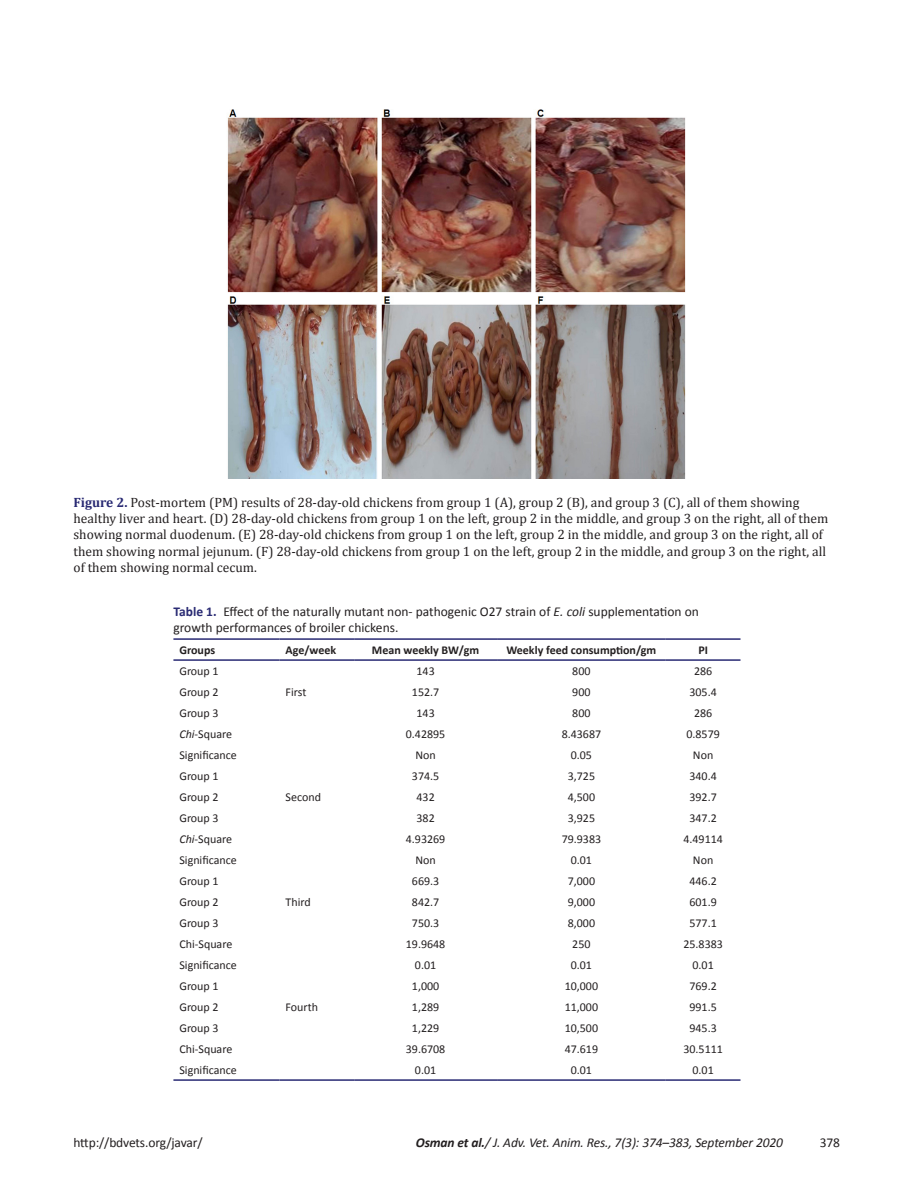
<style>
.page{position:relative;width:918px;height:1188px;background:#fff}
.page>*{position:absolute;margin:0;border:0;box-sizing:border-box;transform-origin:0 0}
.t1{font:13.5px/16.2px "Cambria";color:#231f20}
.Table_Caption{font:13.5px/16.2px "Calibri";color:#231f20}
.t2{font:italic 13.5px "Calibri";letter-spacing:-.01em;color:#231f20}
.Table_text{font:12px "Calibri";color:#231f20}
.Table_text-2{font:700 12px "Calibri";color:#231f20}
.s1{font-weight:700;color:#292a73}
.s2{font-style:italic}
.s3{font-weight:700}
</style>
<div class="page">
<img style="left:227px;top:110px;width:459px;height:369px">
<hr style="left:173px;top:638px;width:107px;height:2px;background:#292a73">
<hr style="left:280px;top:638px;width:74px;height:2px;background:#292a73">
<hr style="left:354px;top:638px;width:143px;height:2px;background:#292a73">
<hr style="left:497px;top:638px;width:169px;height:2px;background:#292a73">
<hr style="left:666px;top:638px;width:75px;height:2px;background:#292a73">
<hr style="left:173px;top:659px;width:107px;height:2px;background:#292a73">
<hr style="left:280px;top:659px;width:74px;height:2px;background:#292a73">
<hr style="left:354px;top:659px;width:143px;height:2px;background:#292a73">
<hr style="left:497px;top:659px;width:169px;height:2px;background:#292a73">
<hr style="left:666px;top:659px;width:75px;height:2px;background:#292a73">
<hr style="left:173px;top:1079px;width:107px;height:2px;background:#292a73">
<hr style="left:280px;top:1079px;width:74px;height:2px;background:#292a73">
<hr style="left:354px;top:1079px;width:143px;height:2px;background:#292a73">
<hr style="left:497px;top:1079px;width:169px;height:2px;background:#292a73">
<hr style="left:666px;top:1079px;width:75px;height:2px;background:#292a73">
<p class="t1" style="left:74px;top:494px;width:756px"><span class="s1">Figure 2.</span> Post-mortem (PM) results of 28-day-old chickens from group 1 (A), group 2 (B), and group 3 (C), all of them showing healthy liver and heart. (D) 28-day-old chickens from group 1 on the left, group 2 in the middle, and group 3 on the right, all of them showing normal duodenum. (E) 28-day-old chickens from group 1 on the left, group 2 in the middle, and group 3 on the right, all of them showing normal jejunum. (F) 28-day-old chickens from group 1 on the left, group 2 in the middle, and group 3 on the right, all of them showing normal cecum.</p>
<p class="Table_Caption" style="left:173px;top:603px;width:527px"><span class="s1">Table 1.</span> Effect of the naturally mutant non- pathogenic O27 strain of <span class="s2">E. coli</span> supplementation on growth performances of broiler chickens.</p>
<p class="Table_text-2" style="left:179px;top:643px;width:37px">Groups</p>
<p class="Table_text-2" style="left:286px;top:643px;width:52px">Age/week</p>
<p class="Table_text-2" style="left:372px;top:643px;width:109px">Mean weekly BW/gm</p>
<p class="Table_text-2" style="left:506px;top:643px;width:151px">Weekly feed consumption/gm</p>
<p class="Table_text-2" style="left:698px;top:643px;width:11px">PI</p>
<p class="Table_text" style="left:179px;top:664px;width:41px">Group 1</p>
<p class="Table_text" style="left:286px;top:685px;width:22px">First</p>
<p class="Table_text" style="left:417px;top:664px;width:20px">143</p>
<p class="Table_text" style="left:572px;top:664px;width:20px">800</p>
<p class="Table_text" style="left:694px;top:664px;width:20px">286</p>
<p class="Table_text" style="left:179px;top:685px;width:41px">Group 2</p>
<p class="Table_text" style="left:412px;top:685px;width:29px">152.7</p>
<p class="Table_text" style="left:572px;top:685px;width:20px">900</p>
<p class="Table_text" style="left:689px;top:685px;width:29px">305.4</p>
<p class="Table_text" style="left:179px;top:706px;width:41px">Group 3</p>
<p class="Table_text" style="left:417px;top:706px;width:20px">143</p>
<p class="Table_text" style="left:572px;top:706px;width:20px">800</p>
<p class="Table_text" style="left:694px;top:706px;width:20px">286</p>
<p class="Table_text" style="left:179px;top:727px;width:54px"><span class="s2">Chi</span>-Square</p>
<p class="Table_text" style="left:406px;top:727px;width:41px">0.42895</p>
<p class="Table_text" style="left:562px;top:727px;width:41px">8.43687</p>
<p class="Table_text" style="left:686px;top:727px;width:35px">0.8579</p>
<p class="Table_text" style="left:179px;top:748px;width:59px">Significance</p>
<p class="Table_text" style="left:415px;top:748px;width:22px">Non</p>
<p class="Table_text" style="left:571px;top:748px;width:23px">0.05</p>
<p class="Table_text" style="left:693px;top:748px;width:22px">Non</p>
<p class="Table_text" style="left:179px;top:769px;width:41px">Group 1</p>
<p class="Table_text" style="left:286px;top:790px;width:37px">Second</p>
<p class="Table_text" style="left:412px;top:769px;width:29px">374.5</p>
<p class="Table_text" style="left:568px;top:769px;width:29px">3,725</p>
<p class="Table_text" style="left:689px;top:769px;width:29px">340.4</p>
<p class="Table_text" style="left:179px;top:790px;width:41px">Group 2</p>
<p class="Table_text" style="left:417px;top:790px;width:20px">432</p>
<p class="Table_text" style="left:568px;top:790px;width:29px">4,500</p>
<p class="Table_text" style="left:689px;top:790px;width:29px">392.7</p>
<p class="Table_text" style="left:179px;top:811px;width:41px">Group 3</p>
<p class="Table_text" style="left:417px;top:811px;width:20px">382</p>
<p class="Table_text" style="left:568px;top:811px;width:29px">3,925</p>
<p class="Table_text" style="left:689px;top:811px;width:29px">347.2</p>
<p class="Table_text" style="left:179px;top:832px;width:54px"><span class="s2">Chi</span>-Square</p>
<p class="Table_text" style="left:406px;top:832px;width:41px">4.93269</p>
<p class="Table_text" style="left:562px;top:832px;width:41px">79.9383</p>
<p class="Table_text" style="left:683px;top:832px;width:41px">4.49114</p>
<p class="Table_text" style="left:179px;top:853px;width:59px">Significance</p>
<p class="Table_text" style="left:415px;top:853px;width:22px">Non</p>
<p class="Table_text" style="left:571px;top:853px;width:23px">0.01</p>
<p class="Table_text" style="left:693px;top:853px;width:22px">Non</p>
<p class="Table_text" style="left:179px;top:874px;width:41px">Group 1</p>
<p class="Table_text" style="left:286px;top:895px;width:27px">Third</p>
<p class="Table_text" style="left:412px;top:874px;width:29px">669.3</p>
<p class="Table_text" style="left:568px;top:874px;width:29px">7,000</p>
<p class="Table_text" style="left:689px;top:874px;width:29px">446.2</p>
<p class="Table_text" style="left:179px;top:895px;width:41px">Group 2</p>
<p class="Table_text" style="left:412px;top:895px;width:29px">842.7</p>
<p class="Table_text" style="left:568px;top:895px;width:29px">9,000</p>
<p class="Table_text" style="left:689px;top:895px;width:29px">601.9</p>
<p class="Table_text" style="left:179px;top:916px;width:41px">Group 3</p>
<p class="Table_text" style="left:412px;top:916px;width:29px">750.3</p>
<p class="Table_text" style="left:568px;top:916px;width:29px">8,000</p>
<p class="Table_text" style="left:689px;top:916px;width:29px">577.1</p>
<p class="Table_text" style="left:179px;top:937px;width:55px">Chi-Square</p>
<p class="Table_text" style="left:406px;top:937px;width:41px">19.9648</p>
<p class="Table_text" style="left:572px;top:937px;width:20px">250</p>
<p class="Table_text" style="left:683px;top:937px;width:41px">25.8383</p>
<p class="Table_text" style="left:179px;top:958px;width:59px">Significance</p>
<p class="Table_text" style="left:415px;top:958px;width:23px">0.01</p>
<p class="Table_text" style="left:571px;top:958px;width:23px">0.01</p>
<p class="Table_text" style="left:693px;top:958px;width:23px">0.01</p>
<p class="Table_text" style="left:179px;top:979px;width:41px">Group 1</p>
<p class="Table_text" style="left:286px;top:1000px;width:34px">Fourth</p>
<p class="Table_text" style="left:412px;top:979px;width:29px">1,000</p>
<p class="Table_text" style="left:565px;top:979px;width:35px">10,000</p>
<p class="Table_text" style="left:689px;top:979px;width:29px">769.2</p>
<p class="Table_text" style="left:179px;top:1000px;width:41px">Group 2</p>
<p class="Table_text" style="left:412px;top:1000px;width:29px">1,289</p>
<p class="Table_text" style="left:565px;top:1000px;width:35px">11,000</p>
<p class="Table_text" style="left:689px;top:1000px;width:29px">991.5</p>
<p class="Table_text" style="left:179px;top:1021px;width:41px">Group 3</p>
<p class="Table_text" style="left:412px;top:1021px;width:29px">1,229</p>
<p class="Table_text" style="left:565px;top:1021px;width:35px">10,500</p>
<p class="Table_text" style="left:689px;top:1021px;width:29px">945.3</p>
<p class="Table_text" style="left:179px;top:1042px;width:55px">Chi-Square</p>
<p class="Table_text" style="left:406px;top:1042px;width:41px">39.6708</p>
<p class="Table_text" style="left:565px;top:1042px;width:35px">47.619</p>
<p class="Table_text" style="left:683px;top:1042px;width:41px">30.5111</p>
<p class="Table_text" style="left:179px;top:1063px;width:59px">Significance</p>
<p class="Table_text" style="left:415px;top:1063px;width:23px">0.01</p>
<p class="Table_text" style="left:571px;top:1063px;width:23px">0.01</p>
<p class="Table_text" style="left:693px;top:1063px;width:23px">0.01</p>
<p class="Table_Caption" style="left:74px;top:1133px;width:131px">http://bdvets.org/javar/</p>
<p class="t2" style="left:416px;top:1134px;width:369px"><span class="s3">Osman et al.</span>/ J. Adv. Vet. Anim. Res., 7(3): 374–383, September 2020</p>
<p class="Table_Caption" style="left:820px;top:1133px;width:22px">378</p>
</div>
